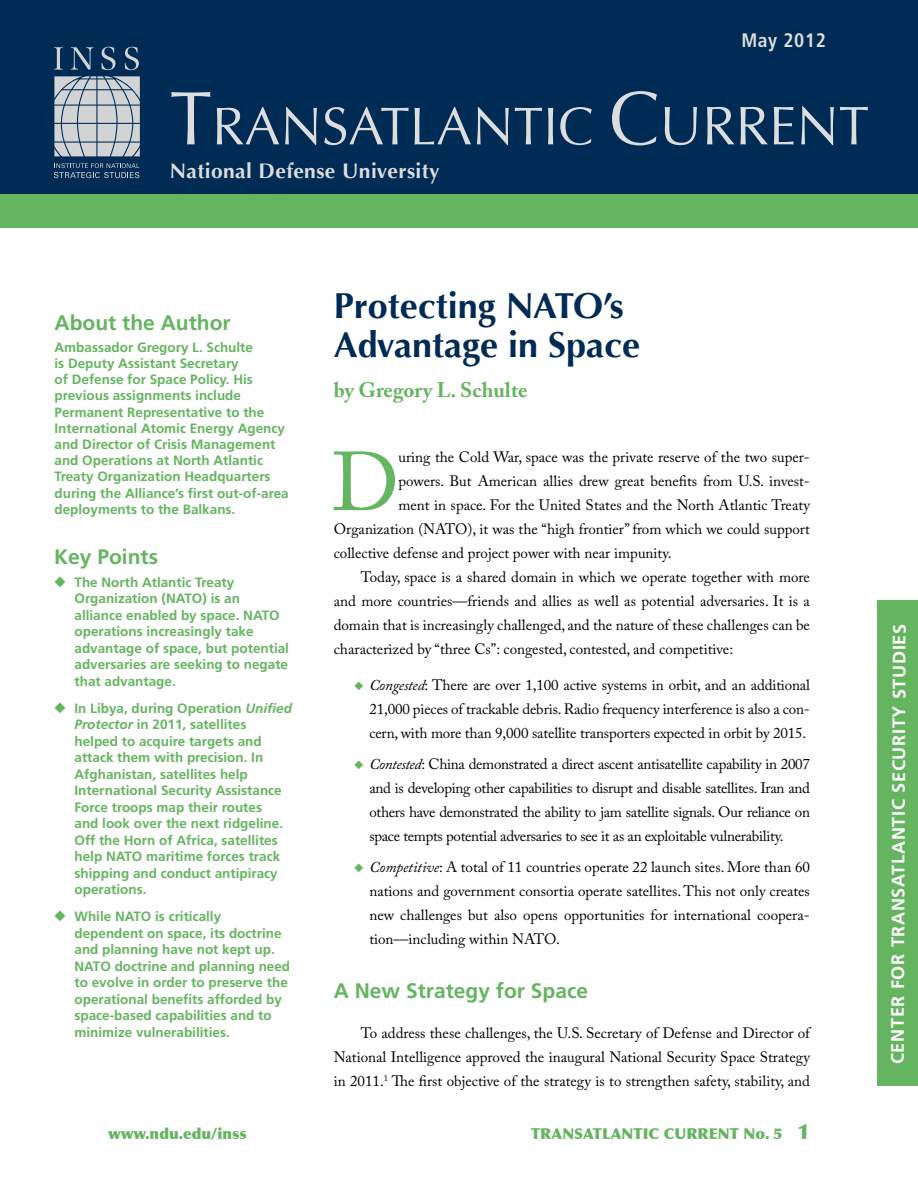
<style>
.page{position:relative;width:918px;height:1188px;background:#fff}
.page>*{position:absolute;margin:0;border:0;box-sizing:border-box;transform-origin:0 0}
.t1{font:82.5px "Adobe Caslon Pro";color:#65b460}
.t2{font:53.4px "Optima";color:#dcddde}
.t3{font:700 36px/39px "Optima";color:#002b54}
.t4{font:700 21px "Frutiger LT Std";color:#65b460}
.t5{font:700 21px "Optima";letter-spacing:.02em;color:#dcddde}
.t6{font:700 21px "Adobe Caslon Pro";color:#65b460}
.t7{font:700 condensed 19.5px "Frutiger LT Std";letter-spacing:.03em;color:#dcddde}
.t8{font:700 18px "Frutiger LT Std";letter-spacing:.035em;color:#fff}
.t9{font:15px/24px "Adobe Caslon Pro";color:#000;text-align:justify}
.t10{font:900 15px "Optima";color:#65b460}
.t11{font:700 13.5px/16.5px "Frutiger LT Std";color:#65b460}
.s1{font-size:76.2px}
.s2{font-size:54.6px}
.s3{font-style:italic}
.s4{color:#65b460}
.s5{font-size:21px}
</style>
<div class="page">
<div style="left:0;top:0;width:918px;height:194px;background:#002b54"></div>
<div style="left:0;top:194px;width:918px;height:34px;background:#65b460"></div>
<svg style="left:54px;top:47px;width:9px;height:23px"></svg>
<svg style="left:71px;top:47px;width:22px;height:23px"></svg>
<svg style="left:101px;top:47px;width:14px;height:23px"></svg>
<svg style="left:125px;top:47px;width:14px;height:23px"></svg>
<svg style="left:54px;top:76px;width:86px;height:80px;background:#b2bac1"></svg>
<svg style="left:54px;top:163px;width:85px;height:15px"></svg>
<div style="left:878px;top:600px;width:40px;height:486px;background:#65b460"></div>
<h3 class="t7" style="left:742px;top:28px;width:86px">May 2012</h3>
<h2 class="t2" style="left:170px;top:95px;width:701px"><span class="s1">T</span>RANSATLANTIC <span class="s1">C</span><span class="s2">URRENT</span></h2>
<h3 class="t5" style="left:170px;top:159px;width:272px">National Defense University</h3>
<h3 class="t4" style="left:55px;top:310px;width:178px">About the Author</h3>
<p class="t11" style="left:55px;top:339px;width:236px">Ambassador Gregory L. Schulte<br>is Deputy Assistant Secretary<br>of Defense for Space Policy. His previous assignments include Permanent Representative to the International Atomic Energy Agency and Director of Crisis Management and Operations at North Atlantic Treaty Organization Headquarters during the Alliance’s first out-of-area deployments to the Balkans.</p>
<h3 class="t4" style="left:54px;top:544px;width:105px">Key Points</h3>
<p class="t11" style="left:75px;top:574px;width:216px;text-indent:-20px">◆ The North Atlantic Treaty<br>Organization (NATO) is an alliance enabled by space. NATO operations increasingly take advantage of space, but potential adversaries are seeking to negate that advantage.</p>
<p class="t11" style="left:75px;top:700px;width:219px;text-indent:-20px">◆ In Libya, during Operation <span class="s3">Unified<br>Protector</span> in 2011, satellites helped to acquire targets and attack them with precision. In<br>Afghanistan, satellites help<br>International Security Assistance<br>Force troops map their routes<br>and look over the next ridgeline.<br>Off the Horn of Africa, satellites help NATO maritime forces track shipping and conduct antipiracy operations.</p>
<p class="t11" style="left:75px;top:908px;width:217px;text-indent:-20px">◆ While NATO is critically dependent on space, its doctrine and planning have not kept up.<br>NATO doctrine and planning need to evolve in order to preserve the operational benefits afforded by space-based capabilities and to minimize vulnerabilities.</p>
<h3 class="t3" style="left:334px;top:287px;width:308px">Protecting NATO’s<br>Advantage in Space</h3>
<h3 class="t6" style="left:334px;top:378px;width:195px">by Gregory L. Schulte</h3>
<h1 class="t1" style="left:331px;top:433px;width:69px">D</h1>
<p class="t9" style="left:398px;top:445px;width:413px">uring the Cold War, space was the private reserve of the two super-</p>
<p class="t9" style="left:398px;top:469px;width:413px">powers. But American allies drew great benefits from U.S. invest-</p>
<p class="t9" style="left:398px;top:493px;width:413px">ment in space. For the United States and the North Atlantic Treaty</p>
<p class="t9" style="left:334px;top:517px;width:478px">Organization (NATO), it was the “high frontier” from which we could support</p>
<p class="t9" style="left:334px;top:541px;width:339px">collective defense and project power with near impunity.</p>
<p class="t9" style="left:361px;top:565px;width:451px">Today, space is a shared domain in which we operate together with more</p>
<p class="t9" style="left:334px;top:589px;width:478px">and more countries—friends and allies as well as potential adversaries. It is a</p>
<p class="t9" style="left:334px;top:613px;width:478px">domain that is increasingly challenged, and the nature of these challenges can be</p>
<p class="t9" style="left:334px;top:637px;width:401px">characterized by “three Cs”: congested, contested, and competitive:</p>
<p class="t9" style="left:369px;top:673px;width:442px;text-indent:-15px"><span class="s4">◆</span> <span class="s3">Congested</span>: There are over 1,100 active systems in orbit, and an additional 21,000 pieces of trackable debris. Radio frequency interference is also a con&shy;cern, with more than 9,000 satellite transporters expected in orbit by 2015.</p>
<p class="t9" style="left:369px;top:752px;width:442px;text-indent:-15px"><span class="s4">◆</span> <span class="s3">Contested</span>: China demonstrated a direct ascent antisatellite capability in 2007 and is developing other capabilities to disrupt and disable satellites. Iran and others have demonstrated the ability to jam satellite signals. Our reliance on space tempts potential adversaries to see it as an exploitable vulnerability.</p>
<p class="t9" style="left:369px;top:854px;width:442px;text-indent:-15px"><span class="s4">◆</span> <span class="s3">Competitive</span>: A total of 11 countries operate 22 launch sites. More than 60 nations and government consortia operate satellites. This not only creates new challenges but also opens opportunities for international coopera&shy;tion—including within NATO.</p>
<h3 class="t4" style="left:334px;top:978px;width:256px">A New Strategy for Space</h3>
<p class="t9" style="left:334px;top:1021px;width:478px;text-indent:27px">To address these challenges, the U.S. Secretary of Defense and Director of National Intelligence approved the inaugural National Security Space Strategy in 2011.<sup>1</sup> The first objective of the strategy is to strengthen safety, stability, and</p>
<p class="t10" style="left:108px;top:1125px;width:140px">WWW.NDU.EDU/INSS</p>
<p class="t10" style="left:531px;top:1125px;width:280px">TRANSATLANTIC CURRENT NO. 5 <span class="s5">1</span></p>
<p class="t8" style="left:888px;top:1064px;width:440px;rotate:-90deg">Center for Transatlantic Security Studies</p>
</div>
